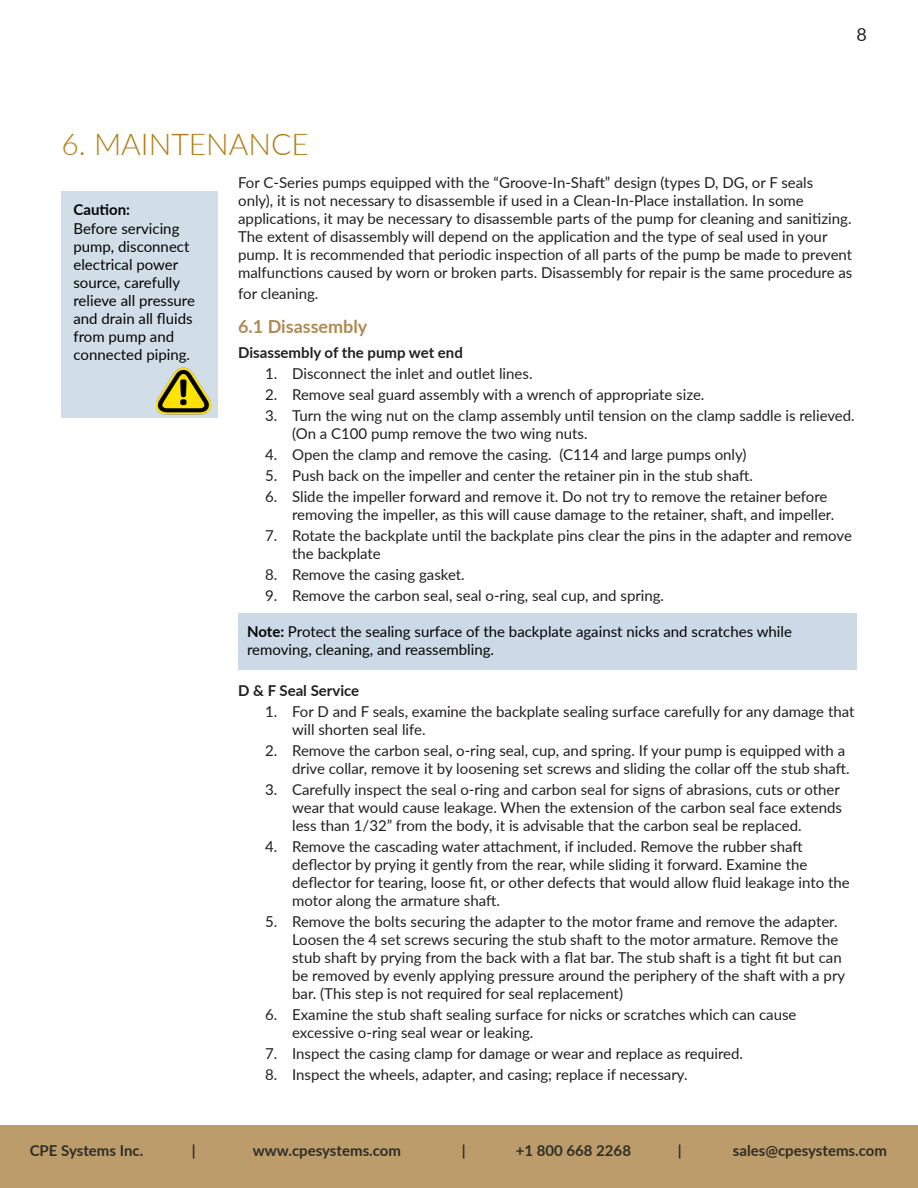
<style>
.page{position:relative;width:918px;height:1188px;background:#fff}
.page>*{position:absolute;margin:0;border:0;box-sizing:border-box;transform-origin:0 0}
.Title_1{font:300 30px "Lato";color:#b17d15}
.Subtitle{font:700 18px "Lato";color:#b18a52}
.t1{font:18px "Lato";color:#231f20}
.t2{font:15px/18px "Lato";color:#231f20}
.Note{font:15px/18px "Lato";color:#040503}
.t3{font:700 15px "Lato";color:#2e2e26}
.In_text_subsubtitle{font:700 15px "Lato";color:#231f20}
.t4{font:700 15px "Lato";color:#040503}
.s1{font-weight:700}
</style>
<div class="page">
<div style="left:0;top:1126px;width:918px;height:62px;background:#bc9c6b"></div>
<div style="left:238px;top:613px;width:618px;height:57px;background:#cbdae6"></div>
<div style="left:62px;top:191px;width:156px;height:227px;background:#d1dee7"></div>
<img style="left:156px;top:367px;width:56px;height:48px">
<p class="t1" style="left:856px;top:22px;width:12px">8</p>
<p class="Title_1" style="left:62px;top:124px;width:249px">6. MAINTENANCE</p>
<p class="t2" style="left:238px;top:172px;width:616px">For C-Series pumps equipped with the “Groove-In-Shaft” design (types D, DG, or F seals<br>only), it is not necessary to disassemble if used in a Clean-In-Place installation. In some applications, it may be necessary to disassemble parts of the pump for cleaning and sanitizing.<br>The extent of disassembly will depend on the application and the type of seal used in your pump. It is recommended that periodic inspection of all parts of the pump be made to prevent malfunctions caused by worn or broken parts. Disassembly for repair is the same procedure as</p>
<p class="t2" style="left:238px;top:284px;width:82px">for cleaning.</p>
<p class="Subtitle" style="left:238px;top:313px;width:131px">6.1 Disassembly</p>
<p class="In_text_subsubtitle" style="left:238px;top:342px;width:226px">Disassembly of the pump wet end</p>
<p class="t2" style="left:265px;top:364px;width:269px">1. Disconnect the inlet and outlet lines.</p>
<p class="t2" style="left:265px;top:385px;width:441px">2. Remove seal guard assembly with a wrench of appropriate size.</p>
<p class="t2" style="left:292px;top:406px;width:564px;text-indent:-27px">3. Turn the wing nut on the clamp assembly until tension on the clamp saddle is relieved. (On a C100 pump remove the two wing nuts.</p>
<p class="t2" style="left:265px;top:445px;width:483px">4. Open the clamp and remove the casing. (C114 and large pumps only)</p>
<p class="t2" style="left:265px;top:466px;width:489px">5. Push back on the impeller and center the retainer pin in the stub shaft.</p>
<p class="t2" style="left:292px;top:487px;width:544px;text-indent:-27px">6. Slide the impeller forward and remove it. Do not try to remove the retainer before removing the impeller, as this will cause damage to the retainer, shaft, and impeller.</p>
<p class="t2" style="left:292px;top:526px;width:561px;text-indent:-27px">7. Rotate the backplate until the backplate pins clear the pins in the adapter and remove the backplate</p>
<p class="t2" style="left:265px;top:565px;width:201px">8. Remove the casing gasket.</p>
<p class="t2" style="left:265px;top:586px;width:401px">9. Remove the carbon seal, seal o-ring, seal cup, and spring.</p>
<p class="Note" style="left:247px;top:622px;width:546px"><span class="s1">Note:</span> Protect the sealing surface of the backplate against nicks and scratches while removing, cleaning, and reassembling.</p>
<p class="In_text_subsubtitle" style="left:238px;top:679px;width:123px">D &amp; F Seal Service</p>
<p class="t2" style="left:292px;top:702px;width:564px;text-indent:-27px">1. For D and F seals, examine the backplate sealing surface carefully for any damage that will shorten seal life.</p>
<p class="t2" style="left:265px;top:741px;width:586px;text-align:right">2. Remove the carbon seal, o-ring seal, cup, and spring. If your pump is equipped with a drive collar, remove it by loosening set screws and sliding the collar off the stub shaft.</p>
<p class="t2" style="left:292px;top:780px;width:551px;text-indent:-27px">3. Carefully inspect the seal o-ring and carbon seal for signs of abrasions, cuts or other wear that would cause leakage. When the extension of the carbon seal face extends less than 1/32” from the body, it is advisable that the carbon seal be replaced.</p>
<p class="t2" style="left:292px;top:837px;width:559px;text-indent:-27px">4. Remove the cascading water attachment, if included. Remove the rubber shaft deflector by prying it gently from the rear, while sliding it forward. Examine the deflector for tearing, loose fit, or other defects that would allow fluid leakage into the motor along the armature shaft.</p>
<p class="t2" style="left:292px;top:912px;width:555px;text-indent:-27px">5. Remove the bolts securing the adapter to the motor frame and remove the adapter.<br>Loosen the 4 set screws securing the stub shaft to the motor armature. Remove the stub shaft by prying from the back with a flat bar. The stub shaft is a tight fit but can be removed by evenly applying pressure around the periphery of the shaft with a pry bar. (This step is not required for seal replacement)</p>
<p class="t2" style="left:292px;top:1005px;width:506px;text-indent:-27px">6. Examine the stub shaft sealing surface for nicks or scratches which can cause excessive o-ring seal wear or leaking.</p>
<p class="t2" style="left:265px;top:1044px;width:480px">7. Inspect the casing clamp for damage or wear and replace as required.</p>
<p class="t2" style="left:265px;top:1065px;width:424px">8. Inspect the wheels, adapter, and casing; replace if necessary.</p>
<p class="t4" style="left:74px;top:198px;width:58px">Caution:</p>
<p class="Note" style="left:74px;top:219px;width:123px">Before servicing pump, disconnect electrical power source, carefully relieve all pressure and drain all fluids from pump and connected piping.</p>
<p class="t3" style="left:30px;top:1139px;width:115px">CPE Systems Inc.</p>
<p class="t3" style="left:192px;top:1139px;width:5px">|</p>
<p class="t3" style="left:253px;top:1139px;width:150px">www.cpesystems.com</p>
<p class="t3" style="left:462px;top:1139px;width:5px">|</p>
<p class="t3" style="left:516px;top:1139px;width:117px">+1 800 668 2268</p>
<p class="t3" style="left:678px;top:1139px;width:5px">|</p>
<p class="t3" style="left:733px;top:1139px;width:156px">sales@cpesystems.com</p>
</div>
